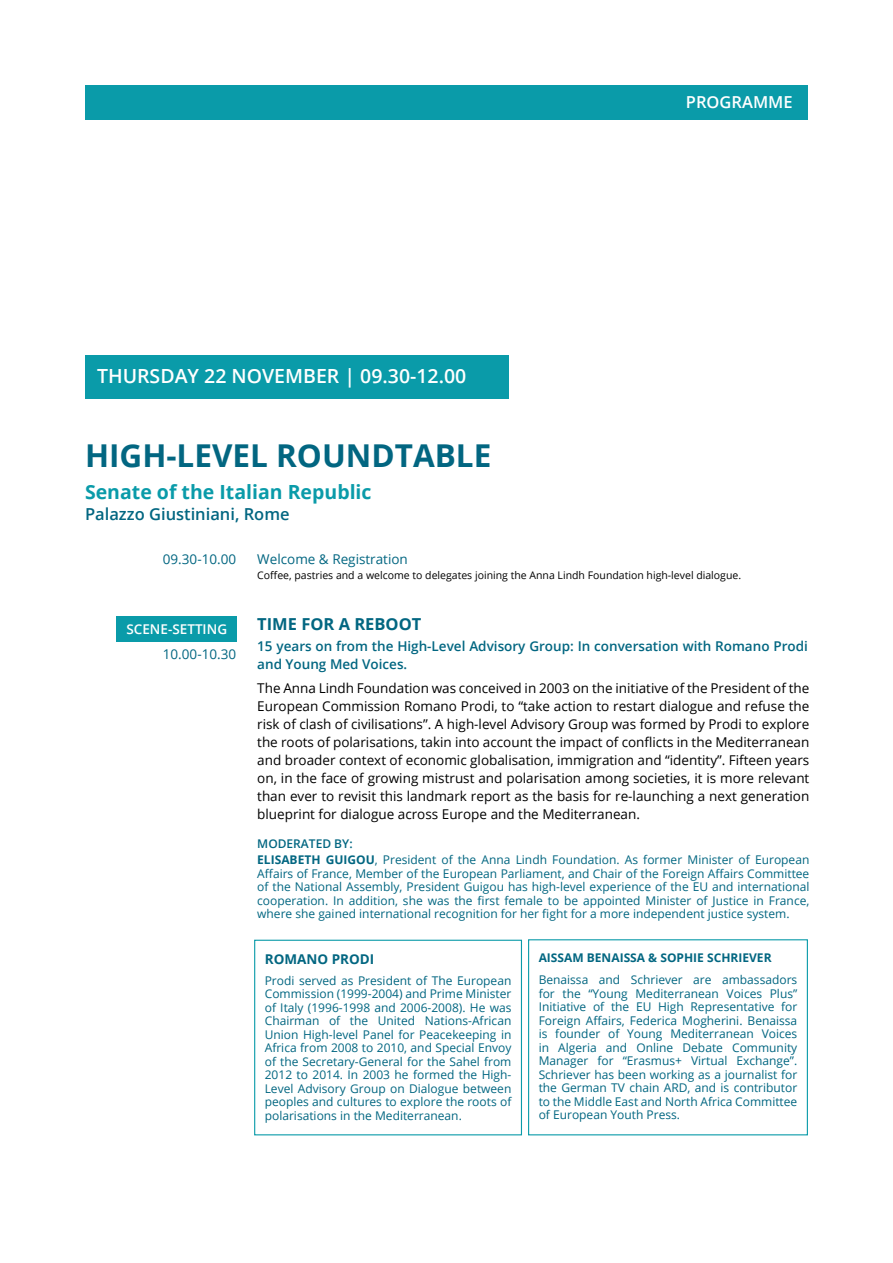
<style>
.page{position:relative;width:893px;height:1263px;background:#fff}
.page>*{position:absolute;margin:0;border:0;box-sizing:border-box;transform-origin:0 0}
.t1{font:700 31.5px "Open Sans";color:#026681}
.t2{font:600 19.5px "Open Sans";color:#fff}
.t3{font:700 19.5px "Open Sans";color:#0a9ba9}
.t4{font:600 16.5px "Open Sans";color:#026681}
.t5{font:700 16.5px "Open Sans";color:#026681}
.t6{font:600 16.5px "Open Sans";color:#fff}
.t7{font:13.5px/18px "Open Sans";color:#000;text-align:justify}
.t8{font:600 13.5px/18px "Open Sans";color:#026681}
.t9{font:13.5px "Open Sans";color:#026681}
.t10{font:600 13.5px "Open Sans";color:#fff}
.t11{font:700 13.5px "Open Sans";color:#026681}
.t12{font:12px/13.5px "Open Sans";color:#026681;text-align:justify}
.t13{font:700 12px "Open Sans";color:#026681}
.t14{font:10.5px "Open Sans";color:#000}
.s1{font-weight:600}
.s2{font-weight:700}
</style>
<div class="page">
<div style="left:116px;top:616px;width:120px;height:25px;background:#0a9ba9"></div>
<div style="left:85px;top:355px;width:423px;height:44px;background:#0a9ba9"></div>
<div style="left:254px;top:940px;width:268px;height:195px;border:1px solid #0a9ba9"></div>
<div style="left:528px;top:939px;width:280px;height:196px;border:1px solid #0a9ba9"></div>
<div style="left:85px;top:85px;width:723px;height:34px;background:#0a9ba9"></div>
<h2 class="t2" style="left:97px;top:362px;width:371px">THURSDAY 22 NOVEMBER | 09.30-12.00</h2>
<h1 class="t1" style="left:85px;top:433px;width:408px">HIGH-LEVEL ROUNDTABLE</h1>
<h2 class="t3" style="left:85px;top:478px;width:288px">Senate of the Italian Republic</h2>
<h3 class="t4" style="left:85px;top:503px;width:206px">Palazzo Giustiniani, Rome</h3>
<h3 class="t6" style="left:686px;top:90px;width:108px">PROGRAMME</h3>
<p class="t9" style="left:163px;top:550px;width:75px">09.30-10.00</p>
<p class="t9" style="left:257px;top:550px;width:152px">Welcome &amp; Registration</p>
<p class="t14" style="left:257px;top:568px;width:485px">Coffee, pastries and a welcome to delegates joining the Anna Lindh Foundation high-level dialogue.</p>
<p class="t10" style="left:126px;top:619px;width:102px">SCENE-SETTING</p>
<p class="t9" style="left:163px;top:645px;width:75px">10.00-10.30</p>
<h3 class="t5" style="left:257px;top:612px;width:166px">TIME FOR A REBOOT</h3>
<p class="t8" style="left:257px;top:636px;width:552px">15 years on from the High-Level Advisory Group: In conversation with Romano Prodi and Young Med Voices.</p>
<p class="t7" style="left:257px;top:679px;width:554px">The Anna Lindh Foundation was conceived in 2003 on the initiative of the President of the European Commission Romano Prodi, to “take action to restart dialogue and refuse the risk of clash of civilisations”. A high-level Advisory Group was formed by Prodi to explore the roots of polarisations, takin into account the impact of conflicts in the Mediterranean and broader context of economic globalisation, immigration and “identity”. Fifteen years on, in the face of growing mistrust and polarisation among societies, it is more relevant than ever to revisit this landmark report as the basis for re-launching a next generation blueprint for dialogue across Europe and the Mediterranean.</p>
<p class="t12" style="left:257px;top:835px;width:554px;line-height:16.5px"><span class="s1">MODERATED BY:<br></span><span class="s2">ELISABETH GUIGOU</span>, President of the Anna Lindh Foundation. As former Minister of European</p>
<p class="t12" style="left:257px;top:866px;width:554px">Affairs of France, Member of the European Parliament, and Chair of the Foreign Affairs Committee of the National Assembly, President Guigou has high-level experience of the EU and international cooperation. In addition, she was the first female to be appointed Minister of Justice in France, where she gained international recognition for her fight for a more independent justice system.</p>
<p class="t11" style="left:265px;top:949px;width:111px">ROMANO PRODI</p>
<p class="t12" style="left:265px;top:973px;width:248px">Prodi served as President of The European Commission (1999-2004) and Prime Minister of Italy (1996-1998 and 2006-2008). He was Chairman of the United Nations-African Union High-level Panel for Peacekeeping in Africa from 2008 to 2010, and Special Envoy of the Secretary-General for the Sahel from 2012 to 2014. In 2003 he formed the High-Level Advisory Group on Dialogue between peoples and cultures to explore the roots of polarisations in the Mediterranean.</p>
<p class="t13" style="left:539px;top:949px;width:234px">AISSAM BENAISSA &amp; SOPHIE SCHRIEVER</p>
<p class="t12" style="left:539px;top:973px;width:260px">Benaissa and Schriever are ambassadors for the “Young Mediterranean Voices Plus” Initiative of the EU High Representative for Foreign Affairs, Federica Mogherini. Benaissa is founder of Young Mediterranean Voices in Algeria and Online Debate Community Manager for “Erasmus+ Virtual Exchange”.<br>Schriever has been working as a journalist for the German TV chain ARD, and is contributor to the Middle East and North Africa Committee of European Youth Press.</p>
</div>
